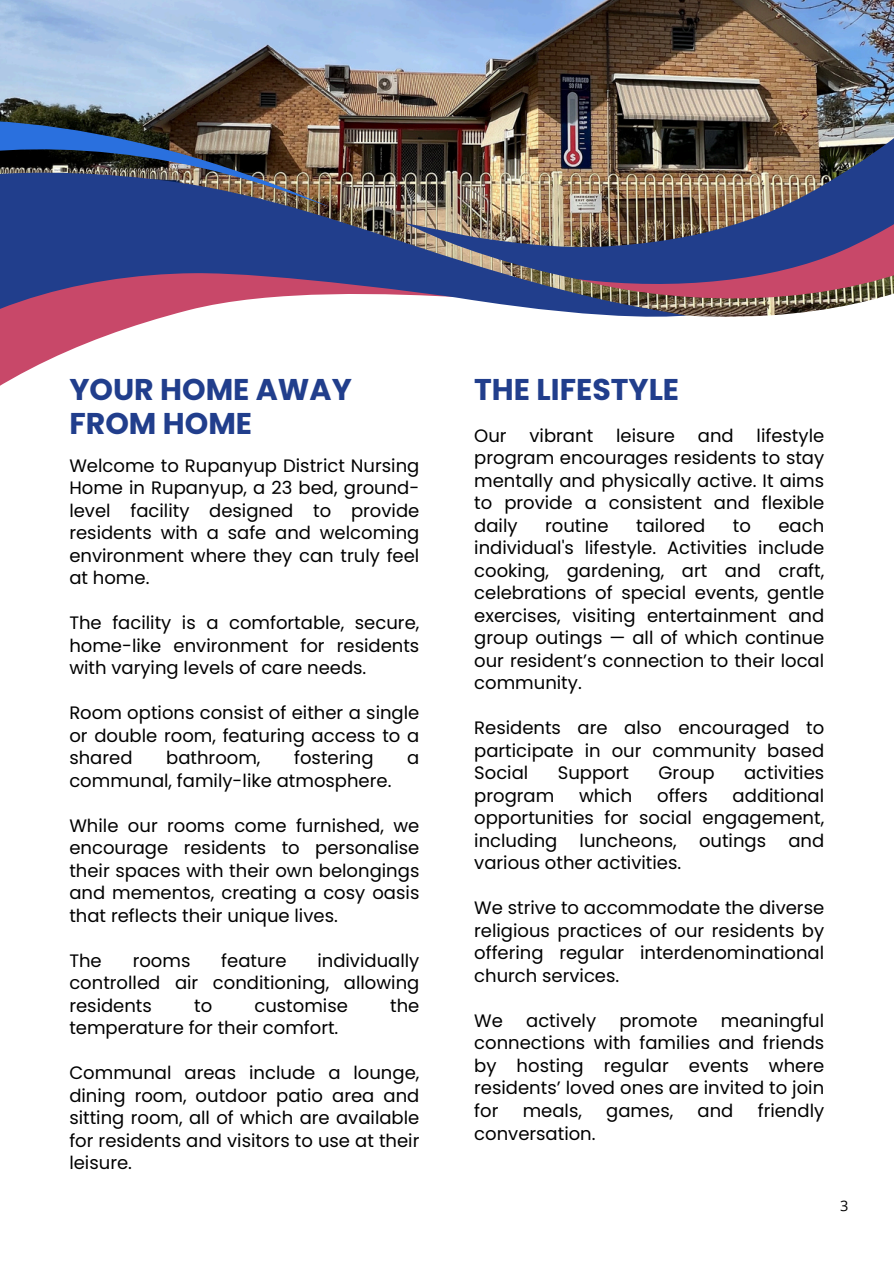
<style>
.page{position:relative;width:894px;height:1264px;background:#fff}
.page>*{position:absolute;margin:0;border:0;box-sizing:border-box;transform-origin:0 0}
.t1{font:700 30px/33.8px "Poppins";color:#213e8c}
.t2{font:18px/22.5px "Poppins";color:#000;text-align:justify}
.t3{font:14.55px "Open Sans";color:#000}
</style>
<div class="page">
<img style="left:0;top:0;width:893px;height:96px">
<img style="left:686px;top:96px;width:207px;height:95px">
<img style="left:686px;top:191px;width:207px;height:126px">
<img style="left:0;top:1px;width:686px;height:385px">
<p class="t1" style="left:69px;top:373px;width:284px">YOUR HOME AWAY<br>FROM HOME</p>
<p class="t2" style="left:69px;top:454px;width:351px">Welcome to Rupanyup District Nursing Home in Rupanyup, a 23 bed, ground&shy;level facility designed to provide residents with a safe and welcoming environment where they can truly feel at home.</p>
<p class="t2" style="left:69px;top:611px;width:351px">The facility is a comfortable, secure, home-like environment for residents with varying levels of care needs.</p>
<p class="t2" style="left:69px;top:701px;width:351px">Room options consist of either a single or double room, featuring access to a shared</p>
<p class="t2" style="left:166px;top:746px;width:96px">bathroom,</p>
<p class="t2" style="left:294px;top:746px;width:81px">fostering</p>
<p class="t2" style="left:407px;top:746px;width:14px">a</p>
<p class="t2" style="left:69px;top:769px;width:323px">communal, family-like atmosphere.</p>
<p class="t2" style="left:69px;top:814px;width:351px">While our rooms come furnished, we encourage residents to personalise their spaces with their own belongings and mementos, creating a cosy oasis that reflects their unique lives.</p>
<p class="t2" style="left:69px;top:949px;width:34px">The</p>
<p class="t2" style="left:133px;top:949px;width:59px">rooms</p>
<p class="t2" style="left:221px;top:949px;width:67px">feature</p>
<p class="t2" style="left:69px;top:949px;width:351px;text-indent:248px">individually controlled air conditioning, allowing residents</p>
<p class="t2" style="left:194px;top:994px;width:20px">to</p>
<p class="t2" style="left:254px;top:994px;width:95px">customise</p>
<p class="t2" style="left:390px;top:994px;width:31px">the</p>
<p class="t2" style="left:69px;top:1016px;width:270px">temperature for their comfort.</p>
<p class="t2" style="left:69px;top:1061px;width:351px">Communal areas include a lounge, dining room, outdoor patio area and sitting room, all of which are available for residents and visitors to use at their leisure.</p>
<p class="t1" style="left:474px;top:373px;width:206px">THE LIFESTYLE</p>
<h1 class="t2" style="left:474px;top:424px;width:34px">Our</h1>
<h1 class="t2" style="left:529px;top:424px;width:65px">vibrant</h1>
<h1 class="t2" style="left:616px;top:424px;width:60px">leisure</h1>
<h1 class="t2" style="left:697px;top:424px;width:37px">and</h1>
<h1 class="t2" style="left:474px;top:424px;width:351px;text-indent:282px">lifestyle program encourages residents to stay mentally and physically active. It aims to provide a consistent and flexible daily</h1>
<h1 class="t2" style="left:545px;top:514px;width:65px">routine</h1>
<h1 class="t2" style="left:636px;top:514px;width:71px">tailored</h1>
<h1 class="t2" style="left:732px;top:514px;width:20px">to</h1>
<h1 class="t2" style="left:474px;top:514px;width:351px;text-indent:304px">each individual's lifestyle. Activities include cooking, gardening, art and craft, celebrations of special events, gentle exercises, visiting entertainment and group outings — all of which continue our resident’s connection to their local community.</h1>
<h1 class="t2" style="left:474px;top:716px;width:351px">Residents are also encouraged to participate in our community based Social</h1>
<h1 class="t2" style="left:557px;top:761px;width:73px">Support</h1>
<h1 class="t2" style="left:658px;top:761px;width:57px">Group</h1>
<h1 class="t2" style="left:743px;top:761px;width:82px">activities</h1>
<h1 class="t2" style="left:474px;top:784px;width:81px">program</h1>
<h1 class="t2" style="left:579px;top:784px;width:55px">which</h1>
<h1 class="t2" style="left:657px;top:784px;width:52px">offers</h1>
<h1 class="t2" style="left:474px;top:784px;width:351px;text-indent:258px">additional opportunities for social engagement, including luncheons, outings and various other activities.</h1>
<p class="t2" style="left:474px;top:896px;width:351px">We strive to accommodate the diverse religious practices of our residents by offering regular interdenominational church services.</p>
<p class="t2" style="left:474px;top:1009px;width:30px">We</p>
<p class="t2" style="left:526px;top:1009px;width:71px">actively</p>
<p class="t2" style="left:619px;top:1009px;width:80px">promote</p>
<p class="t2" style="left:474px;top:1009px;width:351px;text-indent:246px">meaningful connections with families and friends by hosting regular events where residents’ loved ones are invited to join for</p>
<p class="t2" style="left:522px;top:1099px;width:61px">meals,</p>
<p class="t2" style="left:606px;top:1099px;width:68px">games,</p>
<p class="t2" style="left:697px;top:1099px;width:37px">and</p>
<p class="t2" style="left:757px;top:1099px;width:68px">friendly</p>
<p class="t2" style="left:474px;top:1121px;width:123px">conversation.</p>
<p class="t3" style="left:840px;top:1195px;width:10px">3</p>
</div>
